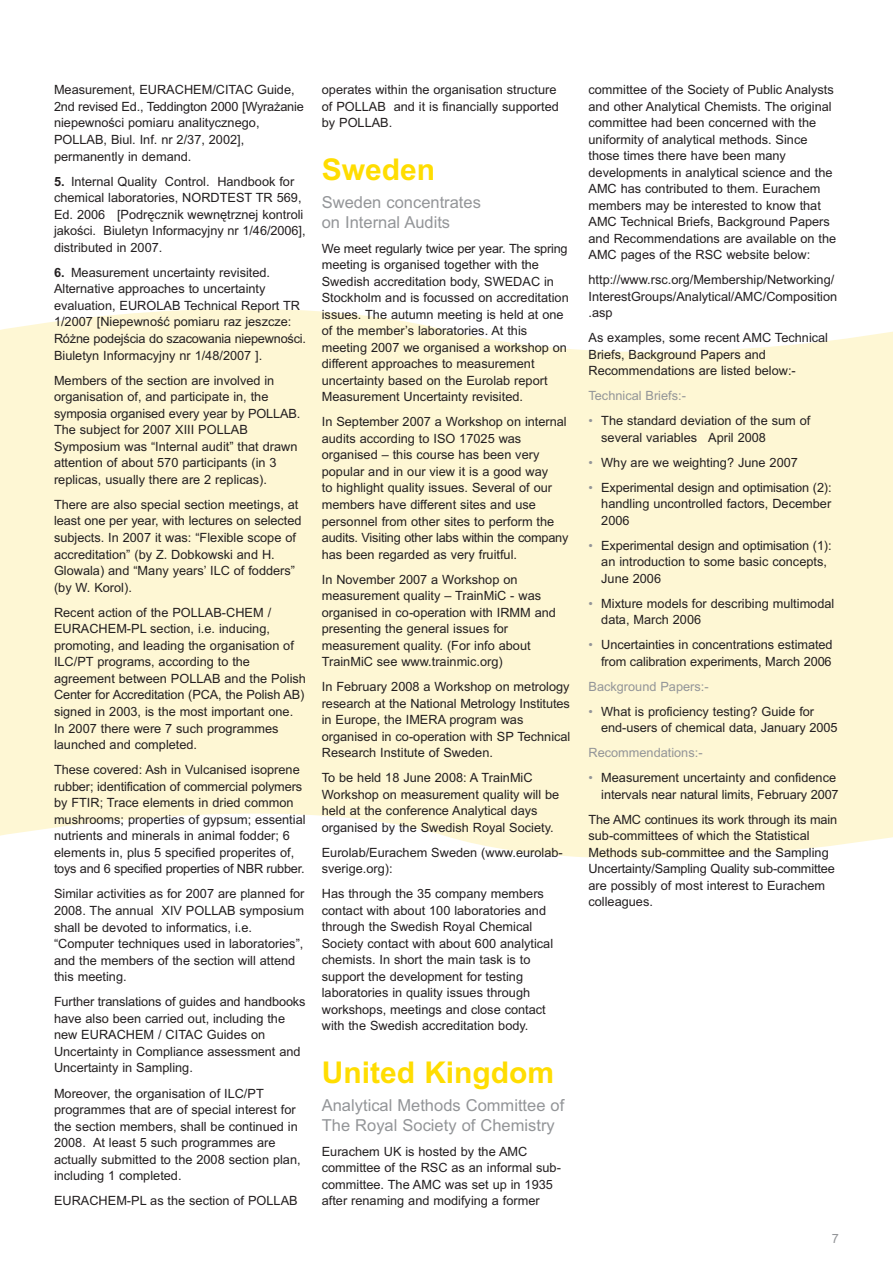
<style>
.page{position:relative;width:893px;height:1263px;background:#fff}
.page>*{position:absolute;margin:0;border:0;box-sizing:border-box;transform-origin:0 0}
.t1{font:700 30px "Arial";color:#ffdd01}
.t2{font:16.5px/19.5px "Arial";color:#939598}
.t3{font:12.75px/16.5px "Arial";color:#231f20}
.t4{font:12.75px "Arial";color:#939598}
.s1{font-weight:700}
.s2{color:#939598}
</style>
<div class="page">
<svg style="left:0;top:309px;width:893px;height:549px;background:#fef7d7"></svg>
<p class="t3" style="left:54px;top:82px;width:251px">Measurement, EURACHEM/CITAC Guide, 2nd revised Ed., Teddington 2000 [Wyrażanie niepewności pomiaru analitycznego, POLLAB, Biul. Inf. nr 2/37, 2002], permanently in demand.</p>
<p class="t3" style="left:54px;top:173px;width:253px"><span class="s1">5.</span> Internal Quality Control. Handbook for chemical laboratories, NORDTEST TR 569, Ed. 2006 [Podręcznik wewnętrznej kontroli jakości. Biuletyn Informacyjny nr 1/46/2006], distributed in 2007.</p>
<p class="t3" style="left:54px;top:264px;width:254px"><span class="s1">6.</span> Measurement uncertainty revisited.<br>Alternative approaches to uncertainty evaluation, EUROLAB Technical Report TR 1/2007 [Niepewność pomiaru raz jeszcze:<br>Różne podejścia do szacowania niepewności.<br>Biuletyn Informacyjny nr 1/48/2007 ].</p>
<p class="t3" style="left:54px;top:372px;width:248px">Members of the section are involved in organisation of, and participate in, the symposia organised every year by POLLAB.<br>The subject for 2007 XIII POLLAB Symposium was “Internal audit” that drawn attention of about 570 participants (in 3 replicas, usually there are 2 replicas).</p>
<p class="t3" style="left:54px;top:496px;width:249px">There are also special section meetings, at least one per year, with lectures on selected subjects. In 2007 it was: “Flexible scope of accreditation” (by Z. Dobkowski and H.<br>Glowala) and “Many years’ ILC of fodders” (by W. Korol).</p>
<p class="t3" style="left:54px;top:604px;width:253px">Recent action of the POLLAB-CHEM / EURACHEM-PL section, i.e. inducing, promoting, and leading the organisation of ILC/PT programs, according to the agreement between POLLAB and the Polish Center for Accreditation (PCA, the Polish AB) signed in 2003, is the most important one.<br>In 2007 there were 7 such programmes launched and completed.</p>
<p class="t3" style="left:54px;top:761px;width:253px">These covered: Ash in Vulcanised isoprene rubber; identification of commercial polymers by FTIR; Trace elements in dried common mushrooms; properties of gypsum; essential nutrients and minerals in animal fodder; 6 elements in, plus 5 specified properites of, toys and 6 specified properties of NBR rubber.</p>
<p class="t3" style="left:54px;top:886px;width:252px">Similar activities as for 2007 are planned for 2008. The annual XIV POLLAB symposium shall be devoted to informatics, i.e. “Computer techniques used in laboratories”, and the members of the section will attend this meeting.</p>
<p class="t3" style="left:54px;top:993px;width:253px">Further translations of guides and handbooks have also been carried out, including the new EURACHEM / CITAC Guides on Uncertainty in Compliance assessment and Uncertainty in Sampling.</p>
<p class="t3" style="left:54px;top:1085px;width:248px">Moreover, the organisation of ILC/PT programmes that are of special interest for the section members, shall be continued in 2008. At least 5 such programmes are actually submitted to the 2008 section plan, including 1 completed.</p>
<p class="t3" style="left:54px;top:1193px;width:245px">EURACHEM-PL as the section of POLLAB</p>
<p class="t3" style="left:322px;top:82px;width:239px">operates within the organisation structure of POLLAB and it is financially supported by POLLAB.</p>
<h1 class="t1" style="left:322px;top:153px;width:115px">Sweden</h1>
<p class="t2" style="left:322px;top:193px;width:161px">Sweden concentrates on Internal Audits</p>
<p class="t3" style="left:322px;top:240px;width:248px">We meet regularly twice per year. The spring meeting is organised together with the Swedish accreditation body, SWEDAC in Stockholm and is focussed on accreditation issues. The autumn meeting is held at one of the member’s laboratories. At this meeting 2007 we organised a workshop on different approaches to measurement uncertainty based on the Eurolab report Measurement Uncertainty revisited.</p>
<p class="t3" style="left:322px;top:414px;width:248px">In September 2007 a Workshop on internal audits according to ISO 17025 was organised – this course has been very popular and in our view it is a good way<br>to highlight quality issues. Several of our members have different sites and use personnel from other sites to perform the audits. Visiting other labs within the company has been regarded as very fruitful.</p>
<p class="t3" style="left:322px;top:571px;width:236px">In November 2007 a Workshop on measurement quality – TrainMiC - was organised in co-operation with IRMM and presenting the general issues for measurement quality. (For info about TrainMiC see www.trainmic.org)</p>
<p class="t3" style="left:322px;top:678px;width:250px">In February 2008 a Workshop on metrology research at the National Metrology Institutes in Europe, the IMERA program was organised in co-operation with SP Technical Research Institute of Sweden.</p>
<p class="t3" style="left:322px;top:769px;width:239px">To be held 18 June 2008: A TrainMiC Workshop on measurement quality will be held at the conference Analytical days organised by the Swedish Royal Society.</p>
<p class="t3" style="left:322px;top:844px;width:242px">Eurolab/Eurachem Sweden (www.eurolab&shy;sverige.org):</p>
<p class="t3" style="left:322px;top:885px;width:233px">Has through the 35 company members contact with about 100 laboratories and through the Swedish Royal Chemical Society contact with about 600 analytical chemists. In short the main task is to support the development for testing laboratories in quality issues through workshops, meetings and close contact with the Swedish accreditation body.</p>
<h1 class="t1" style="left:322px;top:1055px;width:234px">United Kingdom</h1>
<p class="t2" style="left:322px;top:1096px;width:244px">Analytical Methods Committee of<br>The Royal Society of Chemistry</p>
<p class="t3" style="left:322px;top:1143px;width:241px">Eurachem UK is hosted by the AMC committee of the RSC as an informal sub&shy;committee. The AMC was set up in 1935 after renaming and modifying a former</p>
<p class="t3" style="left:588px;top:82px;width:249px">committee of the Society of Public Analysts and other Analytical Chemists. The original committee had been concerned with the uniformity of analytical methods. Since those times there have been many developments in analytical science and the AMC has contributed to them. Eurachem members may be interested to know that AMC Technical Briefs, Background Papers and Recommendations are available on the AMC pages of the RSC website below:</p>
<p class="t3" style="left:588px;top:272px;width:250px">http://www.rsc.org/Membership/Networking/<br>InterestGroups/Analytical/AMC/Composition .asp</p>
<p class="t3" style="left:588px;top:330px;width:241px">As examples, some recent AMC Technical<br>Briefs, Background Papers and<br>Recommendations are listed below:-</p>
<p class="t4" style="left:588px;top:388px;width:99px">Technical Briefs:-</p>
<p class="t3" style="left:601px;top:413px;width:211px;text-indent:-13px"><span class="s2">•</span> The standard deviation of the sum of several variables April 2008</p>
<p class="t3" style="left:588px;top:454px;width:211px"><span class="s2">•</span> Why are we weighting? June 2007</p>
<p class="t3" style="left:601px;top:479px;width:232px;text-align:justify;text-indent:-13px"><span class="s2">•</span> Experimental design and optimisation (2): handling uncontrolled factors, December 2006</p>
<p class="t3" style="left:601px;top:537px;width:232px;text-indent:-13px"><span class="s2">•</span> Experimental design and optimisation (1): an introduction to some basic concepts,<br>June 2006</p>
<p class="t3" style="left:601px;top:595px;width:235px;text-indent:-13px"><span class="s2">•</span> Mixture models for describing multimodal data, March 2006</p>
<p class="t3" style="left:588px;top:637px;width:246px;text-align:right"><span class="s2">•</span> Uncertainties in concentrations estimated from calibration experiments, March 2006</p>
<p class="t4" style="left:588px;top:679px;width:122px">Background Papers:-</p>
<p class="t3" style="left:601px;top:703px;width:238px;text-indent:-13px"><span class="s2">•</span> What is proficiency testing? Guide for end-users of chemical data, January 2005</p>
<p class="t4" style="left:588px;top:746px;width:116px">Recommendations:-</p>
<p class="t3" style="left:588px;top:770px;width:252px;text-align:right"><span class="s2">•</span> Measurement uncertainty and confidence intervals near natural limits, February 2007</p>
<p class="t3" style="left:588px;top:811px;width:250px">The AMC continues its work through its main sub-committees of which the Statistical Methods sub-committee and the Sampling Uncertainty/Sampling Quality sub-committee are possibly of most interest to Eurachem colleagues.</p>
<p class="t4" style="left:832px;top:1230px;width:9px">7</p>
</div>
